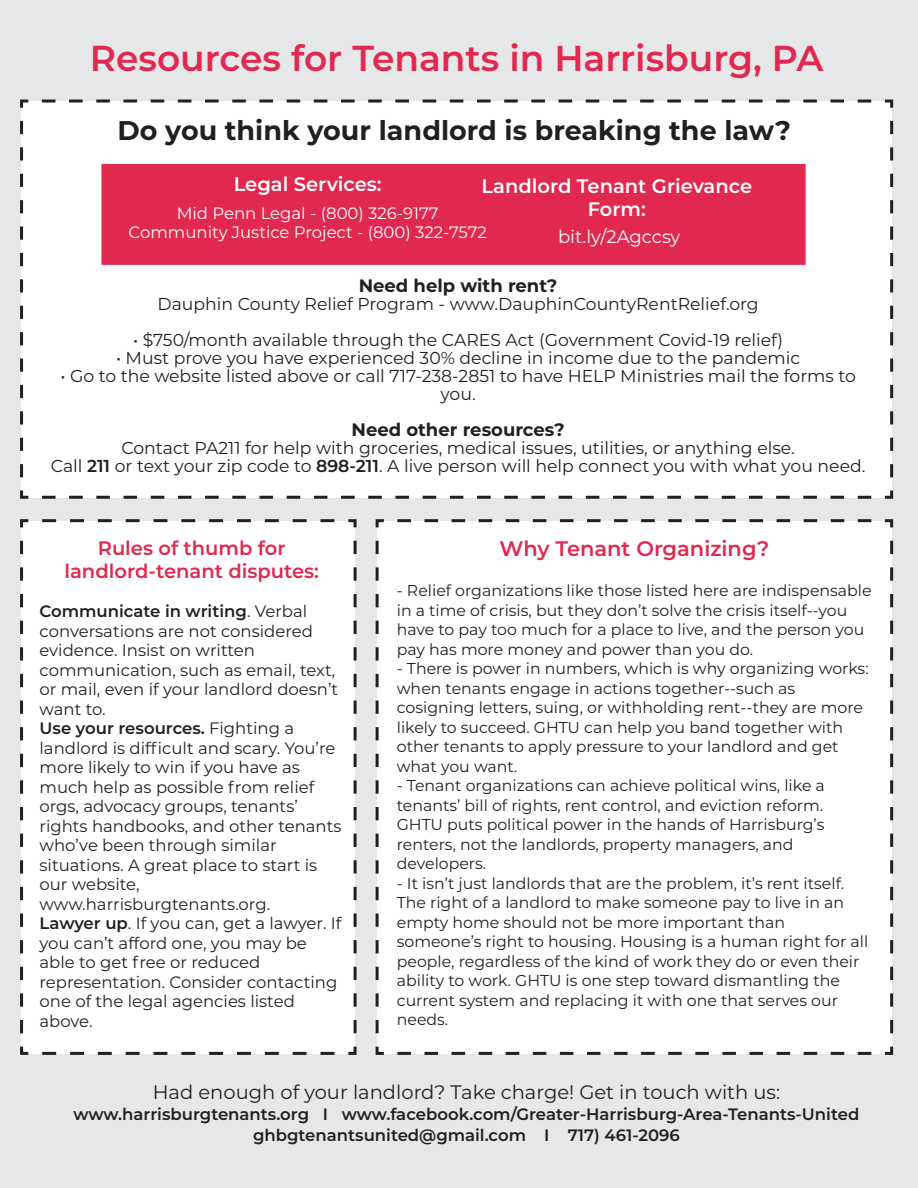
<style>
.page{position:relative;width:918px;height:1188px;background:#e6e7e9}
.page>*{position:absolute;margin:0;border:0;box-sizing:border-box;transform-origin:0 0}
.t1{font:600 36px "Montserrat";color:#e1284f}
.t2{font:700 27px "Montserrat";color:#231f20}
.t3{font:600 21px "Montserrat";color:#e1284f}
.t4{font:19.5px "Montserrat";color:#231f20}
.t5{font:600 19.5px/23.4px "Montserrat";color:#fff;text-align:center}
.t6{font:600 19.5px/23.4px "Montserrat";color:#e1284f;text-align:center}
.t7{font:700 18px "Montserrat";color:#231f20}
.t8{font:18px "Montserrat";color:#fff}
.t9{font:17.25px/18px "Montserrat";color:#231f20;text-align:center}
.t10{font:16.5px/19.5px "Montserrat";color:#231f20}
.t11{font:600 16.5px/21px "Montserrat";color:#231f20;text-align:center}
.t12{font:16.5px/19.8px "Montserrat";color:#fff;text-align:center}
.t13{font:15.75px/19.5px "Montserrat";color:#231f20}
.s1{font-weight:600}
</style>
<div class="page">
<div style="left:22px;top:101px;width:870px;height:396px;background:#fff"></div>
<svg style="left:20px;top:488px;width:851px;height:11px"></svg>
<svg style="left:20px;top:99px;width:9px;height:378px"></svg>
<svg style="left:42px;top:99px;width:852px;height:9px"></svg>
<svg style="left:882px;top:121px;width:12px;height:378px"></svg>
<div style="left:101px;top:164px;width:705px;height:101px;background:#e1284f;border:3px solid #e1284f"></div>
<div style="left:22px;top:521px;width:333px;height:532px;background:#fff"></div>
<svg style="left:20px;top:1044px;width:314px;height:11px"></svg>
<svg style="left:20px;top:519px;width:9px;height:514px"></svg>
<svg style="left:42px;top:519px;width:315px;height:9px"></svg>
<svg style="left:345px;top:541px;width:12px;height:514px"></svg>
<div style="left:377px;top:521px;width:515px;height:532px;background:#fff"></div>
<svg style="left:375px;top:1046px;width:496px;height:9px"></svg>
<svg style="left:375px;top:519px;width:9px;height:514px"></svg>
<svg style="left:397px;top:519px;width:497px;height:9px"></svg>
<svg style="left:882px;top:541px;width:12px;height:514px"></svg>
<h1 class="t1" style="left:90px;top:33px;width:735px">Resources for Tenants in Harrisburg, PA</h1>
<h2 class="t2" style="left:118px;top:111px;width:675px">Do you think your landlord is breaking the law?</h2>
<p class="t5" style="left:234px;top:172px;width:149px">Legal Services:</p>
<p class="t12" style="left:129px;top:202px;width:360px">Mid Penn Legal - (800) 326-9177<br>Community Justice Project - (800) 322-7572</p>
<p class="t5" style="left:482px;top:174px;width:272px">Landlord Tenant Grievance<br>Form:</p>
<p class="t8" style="left:558px;top:224px;width:124px">bit.ly/2Agccsy</p>
<p class="t7" style="left:359px;top:272px;width:200px">Need help with rent?</p>
<p class="t9" style="left:158px;top:294px;width:603px">Dauphin County Relief Program - www.DauphinCountyRentRelief.org</p>
<p class="t9" style="left:133px;top:330px;width:652px">• $750/month available through the CARES Act (Government Covid-19 relief)</p>
<p class="t9" style="left:116px;top:348px;width:686px">• Must prove you have experienced 30% decline in income due to the pandemic</p>
<p class="t9" style="left:60px;top:366px;width:797px">• Go to the website listed above or call 717-238-2851 to have HELP Ministries mail the forms to you.</p>
<p class="t7" style="left:352px;top:416px;width:215px">Need other resources?</p>
<p class="t9" style="left:51px;top:438px;width:816px">Contact PA211 for help with groceries, medical issues, utilities, or anything else.<br>Call <span class="s1">211</span> or text your zip code to <span class="s1">898-211</span>. A live person will help connect you with what you need.</p>
<p class="t6" style="left:64px;top:535px;width:256px">Rules of thumb for landlord-tenant disputes:</p>
<p class="t10" style="left:40px;top:601px;width:304px"><span class="s1">Communicate in writing</span>. Verbal conversations are not considered evidence. Insist on written communication, such as email, text, or mail, even if your landlord doesn’t want to.<br><span class="s1">Use your resources.</span> Fighting a landlord is difficult and scary. You’re more likely to win if you have as much help as possible from relief orgs, advocacy groups, tenants’ rights handbooks, and other tenants who’ve been through similar situations. A great place to start is our website, www.harrisburgtenants.org.<br><span class="s1">Lawyer up</span>. If you can, get a lawyer. If you can’t afford one, you may be able to get free or reduced representation. Consider contacting one of the legal agencies listed above.</p>
<h3 class="t3" style="left:499px;top:533px;width:271px">Why Tenant Organizing?</h3>
<p class="t13" style="left:397px;top:580px;width:476px">- Relief organizations like those listed here are indispensable in a time of crisis, but they don’t solve the crisis itself--you have to pay too much for a place to live, and the person you pay has more money and power than you do.</p>
<p class="t13" style="left:397px;top:658px;width:473px">- There is power in numbers, which is why organizing works: when tenants engage in actions together--such as cosigning letters, suing, or withholding rent--they are more likely to succeed. GHTU can help you band together with other tenants to apply pressure to your landlord and get what you want.</p>
<p class="t13" style="left:397px;top:775px;width:430px">- Tenant organizations can achieve political wins, like a tenants’ bill of rights, rent control, and eviction reform.<br>GHTU puts political power in the hands of Harrisburg’s renters, not the landlords, property managers, and developers.</p>
<p class="t13" style="left:397px;top:873px;width:473px">- It isn’t just landlords that are the problem, it’s rent itself.<br>The right of a landlord to make someone pay to live in an empty home should not be more important than someone’s right to housing. Housing is a human right for all people, regardless of the kind of work they do or even their ability to work. GHTU is one step toward dismantling the current system and replacing it with one that serves our needs.</p>
<p class="t4" style="left:153px;top:1079px;width:629px">Had enough of your landlord? Take charge! Get in touch with us:</p>
<p class="t11" style="left:74px;top:1103px;width:787px">www.harrisburgtenants.org I www.facebook.com/Greater-Harrisburg-Area-Tenants-United ghbgtenantsunited@gmail.com I 717) 461-2096</p>
</div>
